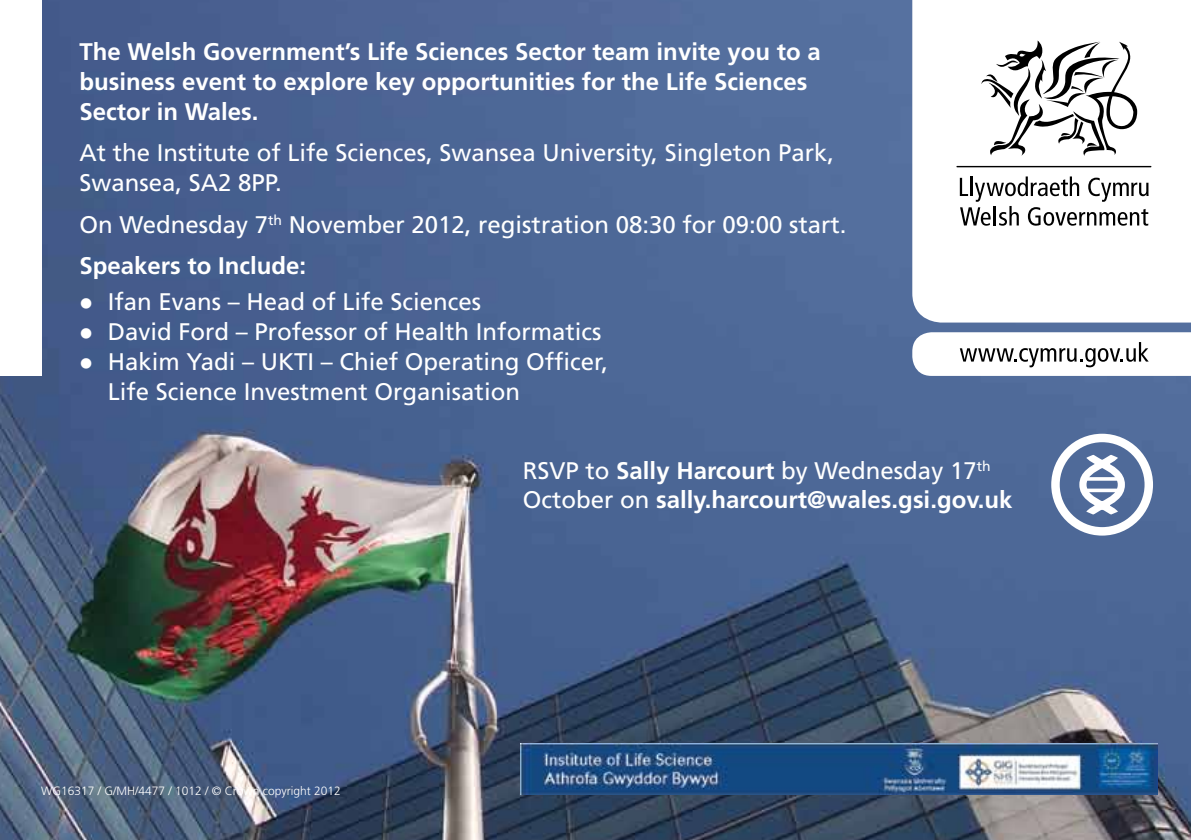
<style>
.page{position:relative;width:1191px;height:840px;background:#fff}
.page>*{position:absolute;margin:0;border:0;box-sizing:border-box;transform-origin:0 0}
.t1{font:24px/30px "Frutiger";color:#fff}
.t2{font:700 24px/30px "Frutiger";color:#fff}
.t3{font:300 12px "Frutiger";color:#fff}
.s1{font-weight:700}
.s2{font-weight:400}
</style>
<div class="page">
<img style="left:0;top:0;width:1191px;height:839px">
<img style="left:520px;top:743px;width:637px;height:51px">
<svg style="left:912px;top:0;width:279px;height:322px"></svg>
<div style="left:0;top:0;width:41px;height:376px;background:#fff"></div>
<svg style="left:912px;top:332px;width:279px;height:44px"></svg>
<svg style="left:981px;top:40px;width:156px;height:116px"></svg>
<svg style="left:959px;top:176px;width:189px;height:49px"></svg>
<hr style="left:956px;top:166px;width:195px;height:1px;background:#000">
<svg style="left:1051px;top:433px;width:102px;height:102px"></svg>
<svg style="left:1085px;top:488px;width:34px;height:4px"></svg>
<hr style="left:1085px;top:477px;width:34px;height:3px;background:#fff">
<svg style="left:93px;top:309px;width:18px;height:1px"></svg>
<svg style="left:93px;top:339px;width:18px;height:1px"></svg>
<svg style="left:93px;top:369px;width:18px;height:1px"></svg>
<p class="t2" style="left:79px;top:36px;width:743px">The Welsh Government’s Life Sciences Sector team invite you to a business event to explore key opportunities for the Life Sciences<br>Sector in Wales.</p>
<p class="t1" style="left:79px;top:138px;width:756px">At the Institute of Life Sciences, Swansea University, Singleton Park,<br>Swansea, SA2 8PP.</p>
<p class="t1" style="left:79px;top:203px;width:768px;line-height:41.4px">On Wednesday 7<sup>th</sup> November 2012, registration 08:30 for 09:00 start.<br><span class="s1">Speakers to Include:</span></p>
<p class="t1" style="left:79px;top:286px;width:403px">● Ifan Evans – Head of Life Sciences</p>
<p class="t1" style="left:79px;top:316px;width:523px">● David Ford – Professor of Health Informatics</p>
<p class="t1" style="left:108px;top:346px;width:502px;text-indent:-28px">● Hakim Yadi – UKTI – Chief Operating Officer,<br>Life Science Investment Organisation</p>
<p class="t3" style="left:41px;top:783px;width:301px">WG16317 / G/MH/4477 / 1012 / © Crown copyright 2012</p>
<p class="t2" style="left:523px;top:456px;width:491px;line-height:28.8px"><span class="s2">RSVP to</span> Sally Harcourt <span class="s2">by Wednesday 17</span><sup>th<br></sup><span class="s2">October on</span> sally.harcourt@wales.gsi.gov.uk</p>
</div>
